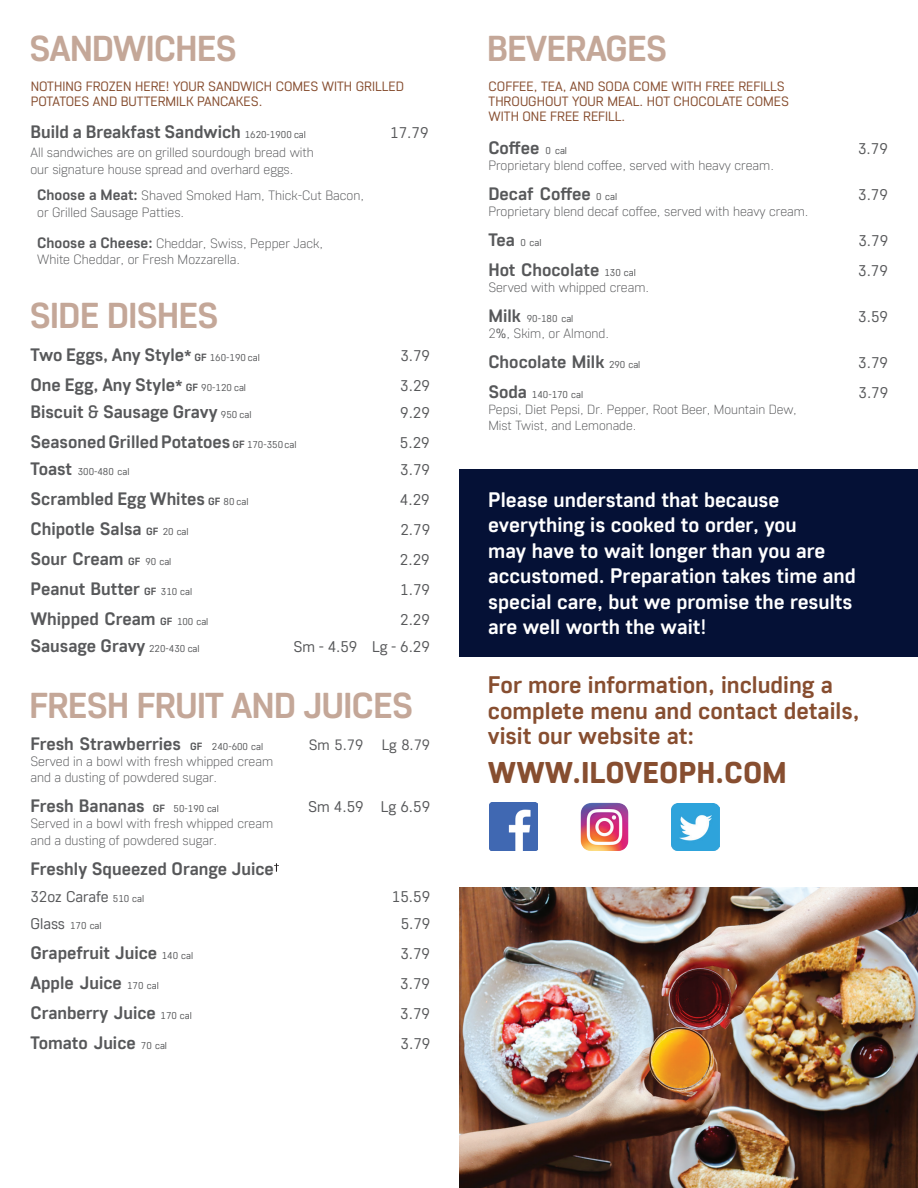
<style>
.page{position:relative;width:918px;height:1188px;background:#fff}
.page>*{position:absolute;margin:0;border:0;box-sizing:border-box;transform-origin:0 0}
.t1{font:700 36px "Core Sans R55";letter-spacing:-.03em;color:#c4a798}
.t2{font:800 30px "Core Sans R65";color:#874e30}
.t3{font:700 24px/25.5px "Core Sans R55";color:#874e30}
.t4{font:700 21px/25.5px "Core Sans R55";color:#fff}
.t5{font:700 18px "Core Sans R55";color:#57585a}
.t6{font:15.45px "Core Sans R35";color:#57585a}
.t7{font:15px "Core Sans R35";color:#57585a}
.t8{font:300 13.5px/16.2px "Core Sans R25";color:#57585a}
.t9{font:13.5px/15px "Core Sans R35";color:#874e30}
.t10{font:300 13.2px/15.9px "Core Sans R25";color:#57585a}
.t11{font:9.9px "Core Sans R35";color:#57585a}
.s1{font-family:"Core Sans R35";font-weight:400;font-size:9.9px}
.s2{font-family:"Core Sans R55";font-weight:700;font-size:15px}
.s3{font-size:10.5px}
.s4{font-family:"Core Sans R45";font-weight:500}
.s5{font-family:"Core Sans R55";font-weight:700;font-size:18px}
.s6{font-size:9.9px}
.s7{font-size:15.45px}
.s8{font-family:"Core Sans R35";font-weight:400;font-size:13.2px}
</style>
<div class="page">
<svg style="left:274px;top:863px;width:5px;height:9px"></svg>
<img style="left:459px;top:887px;width:459px;height:301px">
<div style="left:459px;top:469px;width:459px;height:187px;background:#051136"></div>
<img style="left:581px;top:803px;width:47px;height:48px">
<img style="left:672px;top:803px;width:47px;height:48px">
<img style="left:489px;top:803px;width:48px;height:47px">
<h1 class="t1" style="left:29px;top:25px;width:209px">SANDWICHES</h1>
<p class="t9" style="left:31px;top:78px;width:375px">NOTHING FROZEN HERE! YOUR SANDWICH COMES WITH GRILLED<br>POTATOES AND BUTTERMILK PANCAKES.</p>
<p class="t5" style="left:30px;top:120px;width:277px">Build a Breakfast Sandwich <span class="s1">1620-1900 cal</span></p>
<p class="t6" style="left:390px;top:123px;width:40px">17.79</p>
<p class="t8" style="left:30px;top:144px;width:285px">All sandwiches are on grilled sourdough bread with our signature house spread and overhard eggs.</p>
<p class="t8" style="left:37px;top:187px;width:328px"><span class="s2">Choose a Meat:</span> Shaved Smoked Ham, Thick-Cut Bacon, or Grilled Sausage Patties.</p>
<p class="t8" style="left:37px;top:234px;width:288px"><span class="s2">Choose a Cheese:</span> Cheddar, Swiss, Pepper Jack,<br>White Cheddar, or Fresh Mozzarella.</p>
<h1 class="t1" style="left:29px;top:292px;width:191px">SIDE DISHES</h1>
<p class="t5" style="left:30px;top:343px;width:231px">Two Eggs, Any Style<sup>*</sup> <span class="s3">GF</span> <span class="s1">160-190 cal</span></p>
<p class="t6" style="left:400px;top:346px;width:31px">3.79</p>
<p class="t5" style="left:30px;top:373px;width:217px">One Egg, Any Style<sup>*</sup> <span class="s3">GF</span> <span class="s1">90-120 cal</span></p>
<p class="t6" style="left:400px;top:376px;width:31px">3.29</p>
<p class="t5" style="left:30px;top:400px;width:223px">Biscuit <span class="s4">&amp;</span> Sausage Gravy <span class="s1">950 cal</span></p>
<p class="t6" style="left:400px;top:403px;width:31px">9.29</p>
<p class="t5" style="left:30px;top:430px;width:268px">Seasoned Grilled Potatoes <span class="s3">GF</span> <span class="s1">170-350 cal</span></p>
<p class="t6" style="left:400px;top:433px;width:31px">5.29</p>
<p class="t11" style="left:30px;top:465px;width:101px"><span class="s5">Toast</span> 300-480 cal</p>
<p class="t6" style="left:400px;top:460px;width:31px">3.79</p>
<p class="t5" style="left:30px;top:487px;width:220px">Scrambled Egg Whites <span class="s3">GF</span> <span class="s1">80 cal</span></p>
<p class="t6" style="left:400px;top:490px;width:31px">4.29</p>
<p class="t5" style="left:30px;top:517px;width:160px">Chipotle Salsa <span class="s3">GF</span> <span class="s1">20 cal</span></p>
<p class="t6" style="left:400px;top:520px;width:31px">2.79</p>
<p class="t5" style="left:30px;top:547px;width:142px">Sour Cream <span class="s3">GF</span> <span class="s1">90 cal</span></p>
<p class="t6" style="left:400px;top:550px;width:31px">2.29</p>
<p class="t5" style="left:30px;top:577px;width:163px">Peanut Butter <span class="s3">GF</span> <span class="s1">310 cal</span></p>
<p class="t6" style="left:400px;top:580px;width:31px">1.79</p>
<p class="t5" style="left:30px;top:607px;width:179px">Whipped Cream <span class="s3">GF</span> <span class="s1">100 cal</span></p>
<p class="t6" style="left:400px;top:610px;width:31px">2.29</p>
<p class="t5" style="left:30px;top:634px;width:171px">Sausage Gravy <span class="s1">220-430 cal</span></p>
<p class="t6" style="left:293px;top:637px;width:138px">Sm - 4.59 Lg - 6.29</p>
<h1 class="t1" style="left:29px;top:682px;width:386px">FRESH FRUIT AND JUICES</h1>
<p class="t5" style="left:30px;top:732px;width:234px">Fresh Strawberries <span class="s3">GF</span> <span class="s1">240-600 cal</span></p>
<p class="t7" style="left:309px;top:735px;width:123px">Sm 5.79 Lg 8.79</p>
<p class="t8" style="left:30px;top:753px;width:244px">Served in a bowl with fresh whipped cream and a dusting of powdered sugar.</p>
<p class="t5" style="left:30px;top:794px;width:190px">Fresh Bananas <span class="s3">GF</span> <span class="s1">50-190 cal</span></p>
<p class="t6" style="left:308px;top:797px;width:124px">Sm 4.59 Lg 6.59</p>
<p class="t8" style="left:30px;top:815px;width:244px">Served in a bowl with fresh whipped cream and a dusting of powdered sugar.</p>
<p class="t5" style="left:30px;top:857px;width:245px">Freshly Squeezed Orange Juice</p>
<p class="t6" style="left:30px;top:886px;width:115px">32oz Carafe <span class="s6">510 cal</span></p>
<p class="t6" style="left:392px;top:886px;width:40px">15.59</p>
<p class="t11" style="left:30px;top:919px;width:73px"><span class="s7">Glass</span> 170 cal</p>
<p class="t6" style="left:401px;top:913px;width:31px">5.79</p>
<p class="t5" style="left:30px;top:941px;width:164px">Grapefruit Juice <span class="s1">140 cal</span></p>
<p class="t6" style="left:400px;top:943px;width:31px">3.79</p>
<p class="t5" style="left:30px;top:971px;width:130px">Apple Juice <span class="s1">170 cal</span></p>
<p class="t6" style="left:400px;top:973px;width:31px">3.79</p>
<p class="t5" style="left:30px;top:1001px;width:163px">Cranberry Juice <span class="s1">170 cal</span></p>
<p class="t6" style="left:400px;top:1003px;width:31px">3.79</p>
<p class="t5" style="left:30px;top:1031px;width:138px">Tomato Juice <span class="s1">70 cal</span></p>
<p class="t6" style="left:401px;top:1033px;width:31px">3.79</p>
<h1 class="t1" style="left:487px;top:25px;width:182px">BEVERAGES</h1>
<p class="t9" style="left:489px;top:78px;width:302px">COFFEE, TEA, AND SODA COME WITH FREE REFILLS<br>THROUGHOUT YOUR MEAL. HOT CHOCOLATE COMES<br>WITH ONE FREE REFILL.</p>
<p class="t5" style="left:488px;top:136px;width:80px">Coffee <span class="s1">0 cal</span></p>
<p class="t6" style="left:858px;top:138px;width:31px">3.79</p>
<p class="t8" style="left:488px;top:157px;width:287px">Proprietary blend coffee, served with heavy cream.</p>
<p class="t5" style="left:488px;top:182px;width:130px">Decaf Coffee <span class="s1">0 cal</span></p>
<p class="t6" style="left:858px;top:184px;width:31px">3.79</p>
<p class="t8" style="left:488px;top:203px;width:322px">Proprietary blend decaf coffee, served with heavy cream.</p>
<p class="t11" style="left:488px;top:236px;width:55px"><span class="s5">Tea</span> 0 cal</p>
<p class="t6" style="left:858px;top:231px;width:31px">3.79</p>
<p class="t5" style="left:488px;top:258px;width:149px">Hot Chocolate <span class="s1">130 cal</span></p>
<p class="t6" style="left:858px;top:261px;width:31px">3.79</p>
<p class="t8" style="left:488px;top:279px;width:162px">Served with whipped cream.</p>
<p class="t11" style="left:488px;top:312px;width:87px"><span class="s5">Milk</span> 90-180 cal</p>
<p class="t6" style="left:858px;top:307px;width:31px">3.59</p>
<p class="t8" style="left:488px;top:325px;width:122px">2<span class="s8">%</span>, Skim, or Almond.</p>
<p class="t5" style="left:488px;top:350px;width:153px">Chocolate Milk <span class="s1">290 cal</span></p>
<p class="t6" style="left:858px;top:353px;width:31px">3.79</p>
<p class="t11" style="left:488px;top:389px;width:96px"><span class="s5">Soda</span> 140-170 cal</p>
<p class="t6" style="left:859px;top:383px;width:31px">3.79</p>
<p class="t10" style="left:488px;top:401px;width:310px">Pepsi, Diet Pepsi, Dr. Pepper, Root Beer, Mountain Dew,<br>Mist Twist, and Lemonade.</p>
<p class="t4" style="left:488px;top:486px;width:369px">Please understand that because everything is cooked to order, you<br>may have to wait longer than you are accustomed. Preparation takes time and special care, but we promise the results are well worth the wait<span class="s4">!</span></p>
<h3 class="t3" style="left:488px;top:671px;width:373px">For more information, including a complete menu and contact details, visit our website at:</h3>
<h2 class="t2" style="left:488px;top:753px;width:301px">WWW.ILOVEOPH.COM</h2>
</div>
